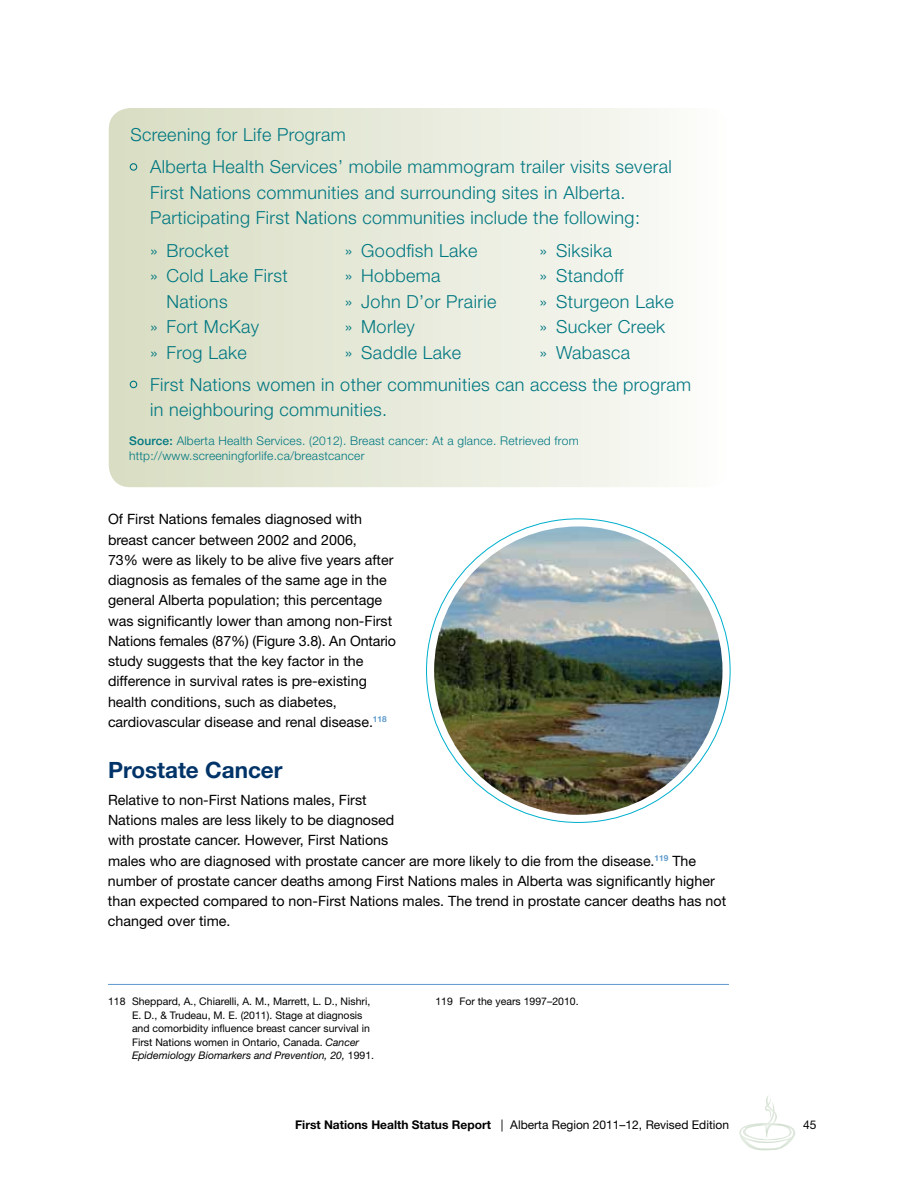
<style>
.page{position:relative;width:918px;height:1188px;background:#fff}
.page>*{position:absolute;margin:0;border:0;box-sizing:border-box;transform-origin:0 0}
.t1{font:700 22.5px "Helvetica Neue LT Std";color:#003468}
.t2{font:300 18px/25.5px "Helvetica Neue LT Std";letter-spacing:.02em;color:#007781}
.t3{font:14.25px/20.2px "Helvetica Neue LT Std";color:#000}
.t4{font:300 12px/15px "Helvetica Neue LT Std";letter-spacing:.02em;color:#007781}
.t5{font:12px "Helvetica Neue LT Std";color:#000}
.t6{font:10.5px/13.5px "Helvetica Neue LT Std";color:#000}
.s1{font-weight:500}
.s2{font-style:italic}
.s3{font-weight:700}
</style>
<div class="page">
<svg style="left:109px;top:108px;width:560px;height:379px;background:#e7eada"></svg>
<div style="left:130px;top:163px;width:7px;height:8px;border:1px solid #007781;border-radius:50%"></div>
<div style="left:130px;top:381px;width:7px;height:7px;border:1px solid #007781;border-radius:50%"></div>
<hr style="left:108px;top:984px;width:621px;height:1px;background:#5d9acd">
<img style="left:434px;top:526px;width:289px;height:289px;border-radius:144px">
<svg style="left:739px;top:1095px;width:57px;height:56px"></svg>
<p class="t2" style="left:150px;top:118px;width:523px;line-height:32.2px;text-indent:-20px">Screening for Life Program<br>Alberta Health Services’ mobile mammogram trailer visits several</p>
<p class="t2" style="left:150px;top:179px;width:492px">First Nations communities and surrounding sites in Alberta.<br>Participating First Nations communities include the following:</p>
<p class="t2" style="left:150px;top:237px;width:81px">» Brocket</p>
<p class="t2" style="left:150px;top:263px;width:139px">» Cold Lake First</p>
<p class="t2" style="left:167px;top:288px;width:63px">Nations</p>
<p class="t2" style="left:150px;top:314px;width:111px">» Fort McKay</p>
<p class="t2" style="left:150px;top:339px;width:98px">» Frog Lake</p>
<p class="t2" style="left:345px;top:237px;width:153px">» Goodfish Lake<br>» Hobbema<br>» John D’or Prairie » Morley<br>» Saddle Lake</p>
<p class="t2" style="left:540px;top:237px;width:136px">» Siksika<br>» Standoff<br>» Sturgeon Lake » Sucker Creek » Wabasca</p>
<p class="t2" style="left:150px;top:371px;width:543px">First Nations women in other communities can access the program in neighbouring communities.</p>
<p class="t4" style="left:129px;top:433px;width:451px"><span class="s1">Source:</span> Alberta Health Services. (2012). Breast cancer: At a glance. Retrieved from http://www.screeningforlife.ca/breastcancer</p>
<p class="t3" style="left:108px;top:509px;width:290px">Of First Nations females diagnosed with breast cancer between 2002 and 2006,<br>73% were as likely to be alive five years after diagnosis as females of the same age in the general Alberta population; this percentage was significantly lower than among non-First Nations females (87%) (Figure 3.8). An Ontario study suggests that the key factor in the difference in survival rates is pre-existing health conditions, such as diabetes, cardiovascular disease and renal disease.<sup>118</sup></p>
<h1 class="t1" style="left:108px;top:756px;width:176px">Prostate Cancer</h1>
<p class="t3" style="left:108px;top:789px;width:620px">Relative to non-First Nations males, First<br>Nations males are less likely to be diagnosed<br>with prostate cancer. However, First Nations<br>males who are diagnosed with prostate cancer are more likely to die from the disease.<sup>119</sup> The number of prostate cancer deaths among First Nations males in Alberta was significantly higher than expected compared to non-First Nations males. The trend in prostate cancer deaths has not changed over time.</p>
<p class="t6" style="left:132px;top:995px;width:244px;text-indent:-24px">118 Sheppard, A., Chiarelli, A. M., Marrett, L. D., Nishri, E. D., &amp; Trudeau, M. E. (2011). Stage at diagnosis and comorbidity influence breast cancer survival in First Nations women in Ontario, Canada. <span class="s2">Cancer Epidemiology Biomarkers and Prevention, 20,</span> 1991.</p>
<p class="t6" style="left:435px;top:995px;width:145px">119 For the years 1997–2010.</p>
<p class="t5" style="left:295px;top:1117px;width:435px"><span class="s3">First Nations Health Status Report</span> | Alberta Region 2011–12, Revised Edition</p>
<p class="t5" style="left:803px;top:1117px;width:15px">45</p>
</div>
